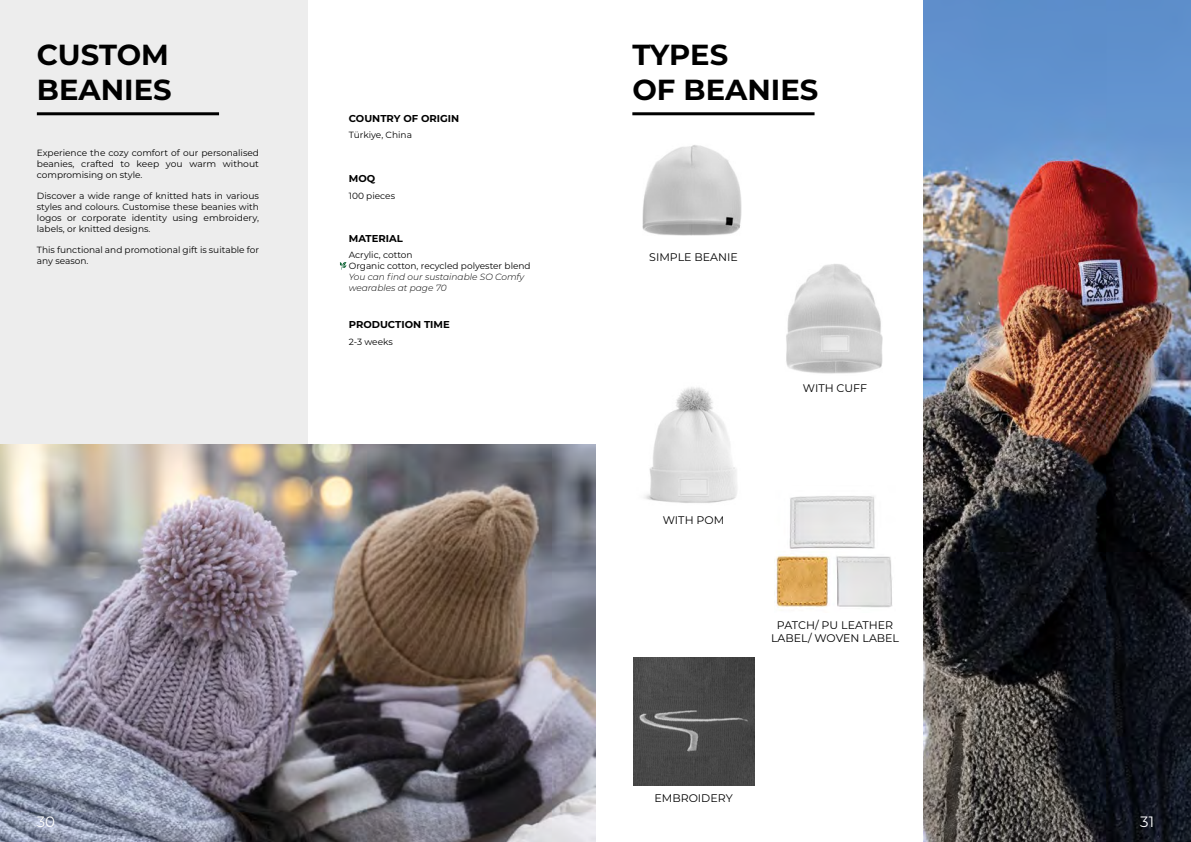
<style>
.page{position:relative;width:1191px;height:842px;background:#fff}
.page>*{position:absolute;margin:0;border:0;box-sizing:border-box;transform-origin:0 0}
.t1{font:700 29px/34.8px "Montserrat";color:#000}
.t2{font:15px "Montserrat";color:#fff}
.t3{font:11px/13.2px "Montserrat";color:#000;text-align:center}
.t4{font:700 10px "Montserrat";color:#000}
.t5{font:9px/10.8px "Montserrat";color:#000;text-align:justify}
.t6{font:italic 300 9px/10.8px "Montserrat";color:#000}
</style>
<div class="page">
<img style="left:923px;top:0;width:268px;height:842px">
<hr style="left:632px;top:112px;width:182px;height:3px;background:#000">
<img style="left:786px;top:264px;width:97px;height:110px">
<img style="left:644px;top:387px;width:93px;height:116px">
<img style="left:633px;top:657px;width:121px;height:129px">
<img style="left:642px;top:145px;width:100px;height:91px">
<img style="left:776px;top:496px;width:117px;height:112px">
<div style="left:0;top:0;width:307px;height:444px;background:#ededed"></div>
<img style="left:0;top:444px;width:595px;height:398px">
<hr style="left:37px;top:112px;width:182px;height:3px;background:#000">
<svg style="left:340px;top:262px;width:7px;height:8px"></svg>
<h1 class="t1" style="left:37px;top:36px;width:136px">CUSTOM<br>BEANIES</h1>
<p class="t5" style="left:37px;top:147px;width:224px">Experience the cozy comfort of our personalised beanies, crafted to keep you warm without compromising on style.</p>
<p class="t5" style="left:37px;top:190px;width:224px">Discover a wide range of knitted hats in various styles and colours. Customise these beanies with logos or corporate identity using embroidery, labels, or knitted designs.</p>
<p class="t5" style="left:37px;top:244px;width:224px">This functional and promotional gift is suitable for any season.</p>
<p class="t4" style="left:349px;top:111px;width:112px">COUNTRY OF ORIGIN</p>
<p class="t5" style="left:349px;top:130px;width:65px">Türkiye, China</p>
<p class="t4" style="left:349px;top:171px;width:28px">MOQ</p>
<p class="t5" style="left:349px;top:190px;width:48px">100 pieces</p>
<p class="t4" style="left:349px;top:231px;width:56px">MATERIAL</p>
<p class="t5" style="left:349px;top:249px;width:183px">Acrylic, cotton<br>Organic cotton, recycled polyester blend</p>
<p class="t6" style="left:349px;top:271px;width:177px">You can find our sustainable SO Comfy wearables at page 70</p>
<p class="t4" style="left:349px;top:318px;width:102px">PRODUCTION TIME</p>
<p class="t5" style="left:349px;top:336px;width:46px">2-3 weeks</p>
<h2 class="t2" style="left:37px;top:812px;width:20px">30</h2>
<h1 class="t1" style="left:632px;top:36px;width:187px">TYPES<br>OF BEANIES</h1>
<p class="t3" style="left:649px;top:250px;width:90px">SIMPLE BEANIE</p>
<p class="t3" style="left:803px;top:381px;width:66px">WITH CUFF</p>
<p class="t3" style="left:663px;top:513px;width:63px">WITH POM</p>
<p class="t3" style="left:771px;top:618px;width:129px">PATCH/ PU LEATHER<br>LABEL/ WOVEN LABEL</p>
<p class="t3" style="left:654px;top:791px;width:80px">EMBROIDERY</p>
<h2 class="t2" style="left:1140px;top:812px;width:15px">31</h2>
</div>
